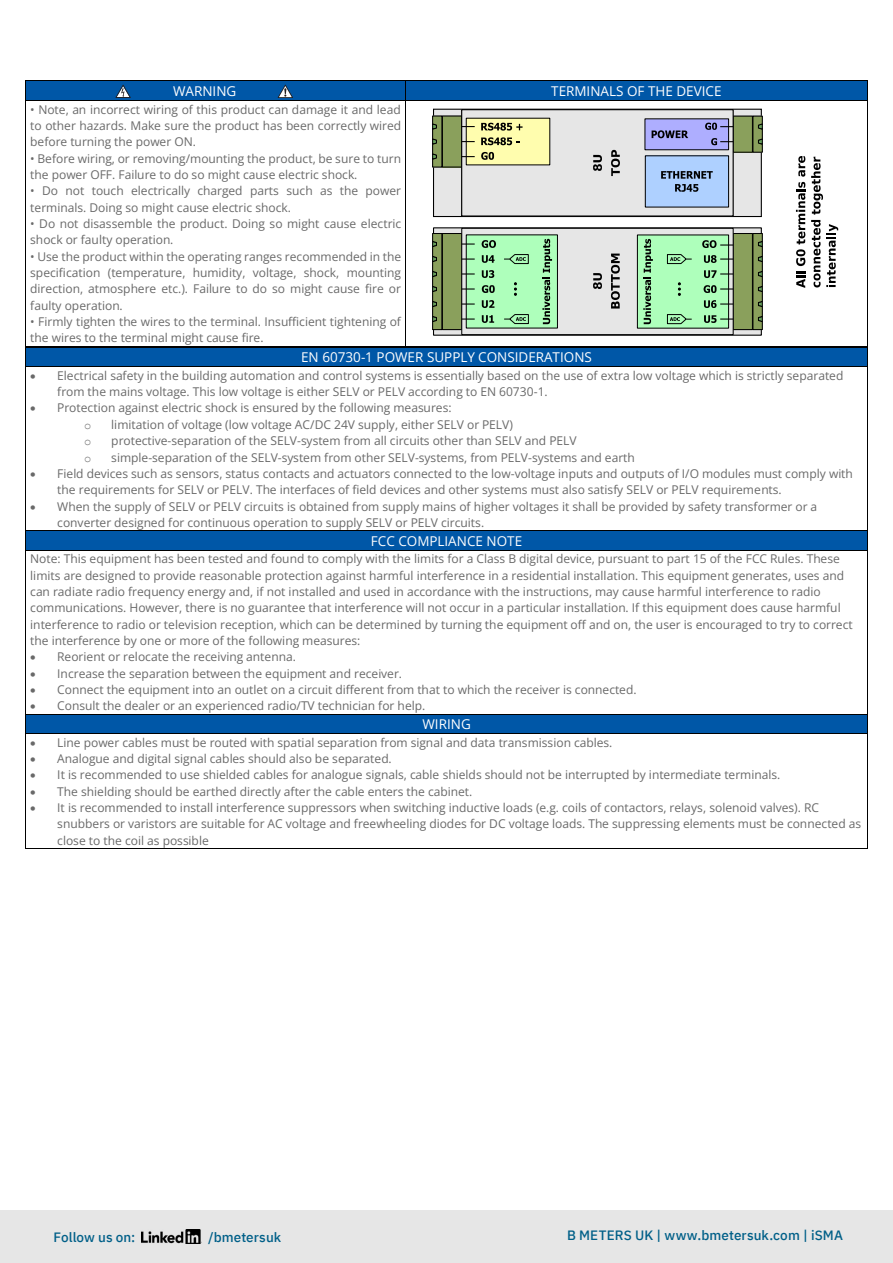
<style>
.page{position:relative;width:893px;height:1263px;background:#fff}
.page>*{position:absolute;margin:0;border:0;box-sizing:border-box;transform-origin:0 0}
.t1{font:13.5px "Open Sans";color:#fff}
.t2{font:500 13.5px "IBM Plex Sans";letter-spacing:.01em;color:#005f88}
.t3{font:12px/16.4px "Open Sans";color:#696969}
.t4{font:12px "Courier New";color:#696969}
</style>
<div class="page">
<div style="left:0;top:1210px;width:893px;height:53px;background:#e6e6e6"></div>
<img style="left:142px;top:1229px;width:60px;height:15px">
<div style="left:26px;top:81px;width:111px;height:19px;background:#0057a7"></div>
<div style="left:137px;top:81px;width:136px;height:19px;background:#0057a7"></div>
<div style="left:273px;top:81px;width:132px;height:19px;background:#0057a7"></div>
<div style="left:410px;top:81px;width:453px;height:19px;background:#0057a7"></div>
<hr style="left:26px;top:81px;width:111px;height:1px;background:#000">
<hr style="left:138px;top:81px;width:135px;height:1px;background:#000">
<hr style="left:273px;top:81px;width:132px;height:1px;background:#000">
<hr style="left:406px;top:81px;width:461px;height:1px;background:#000">
<hr style="left:26px;top:100px;width:111px;height:1px;background:#000">
<hr style="left:138px;top:100px;width:135px;height:1px;background:#000">
<hr style="left:273px;top:100px;width:132px;height:1px;background:#000">
<svg style="left:405px;top:81px;width:1px;height:19px"></svg>
<hr style="left:406px;top:100px;width:461px;height:1px;background:#000">
<svg style="left:867px;top:81px;width:1px;height:19px"></svg>
<hr style="left:26px;top:100px;width:1px;height:247px;background:#000">
<hr style="left:405px;top:100px;width:1px;height:247px;background:#000">
<hr style="left:867px;top:100px;width:1px;height:247px;background:#000">
<div style="left:30px;top:348px;width:833px;height:18px;background:#0057a7"></div>
<hr style="left:26px;top:347px;width:841px;height:1px;background:#000">
<svg style="left:26px;top:348px;width:1px;height:18px"></svg>
<hr style="left:26px;top:366px;width:841px;height:1px;background:#000">
<svg style="left:867px;top:347px;width:1px;height:20px"></svg>
<hr style="left:26px;top:367px;width:1px;height:164px;background:#000">
<hr style="left:867px;top:367px;width:1px;height:164px;background:#000">
<div style="left:30px;top:531px;width:833px;height:19px;background:#0057a7"></div>
<hr style="left:26px;top:531px;width:841px;height:1px;background:#000">
<svg style="left:26px;top:531px;width:1px;height:19px"></svg>
<hr style="left:26px;top:550px;width:841px;height:1px;background:#000">
<svg style="left:867px;top:531px;width:1px;height:19px"></svg>
<hr style="left:26px;top:550px;width:1px;height:164px;background:#000">
<hr style="left:867px;top:550px;width:1px;height:164px;background:#000">
<div style="left:30px;top:714px;width:833px;height:19px;background:#0057a7"></div>
<hr style="left:26px;top:714px;width:841px;height:1px;background:#000">
<svg style="left:26px;top:715px;width:1px;height:18px"></svg>
<hr style="left:26px;top:733px;width:841px;height:1px;background:#000">
<svg style="left:867px;top:714px;width:1px;height:20px"></svg>
<hr style="left:26px;top:734px;width:1px;height:114px;background:#000">
<hr style="left:26px;top:848px;width:841px;height:1px;background:#000">
<hr style="left:867px;top:734px;width:1px;height:114px;background:#000">
<svg style="left:115px;top:85px;width:16px;height:13px"></svg>
<svg style="left:273px;top:81px;width:20px;height:17px"></svg>
<svg style="left:432px;top:109px;width:331px;height:108px;background:#c2c7c5"></svg>
<svg style="left:432px;top:227px;width:331px;height:108px;background:#a4c9a4"></svg>
<svg style="left:796px;top:272px;width:9px;height:16px"></svg>
<svg style="left:796px;top:156px;width:9px;height:110px"></svg>
<svg style="left:811px;top:157px;width:27px;height:130px"></svg>
<p class="t1" style="left:173px;top:82px;width:65px">WARNING</p>
<p class="t1" style="left:551px;top:82px;width:172px">TERMINALS OF THE DEVICE</p>
<p class="t3" style="left:30px;top:101px;width:372px;text-align:justify">• Note, an incorrect wiring of this product can damage it and lead to other hazards. Make sure the product has been correctly wired before turning the power ON.</p>
<p class="t3" style="left:30px;top:150px;width:372px">• Before wiring, or removing/mounting the product, be sure to turn the power OFF. Failure to do so might cause electric shock.</p>
<p class="t3" style="left:30px;top:182px;width:372px">• Do not touch electrically charged parts such as the power terminals. Doing so might cause electric shock.</p>
<p class="t3" style="left:30px;top:215px;width:372px">• Do not disassemble the product. Doing so might cause electric shock or faulty operation.</p>
<p class="t3" style="left:30px;top:248px;width:372px;text-align:justify">• Use the product within the operating ranges recommended in the specification (temperature, humidity, voltage, shock, mounting direction, atmosphere etc.). Failure to do so might cause fire or faulty operation.</p>
<p class="t3" style="left:30px;top:313px;width:372px">• Firmly tighten the wires to the terminal. Insufficient tightening of the wires to the terminal might cause fire.</p>
<p class="t1" style="left:301px;top:348px;width:292px">EN 60730-1 POWER SUPPLY CONSIDERATIONS</p>
<p class="t3" style="left:57px;top:367px;width:788px;text-indent:-27px">• Electrical safety in the building automation and control systems is essentially based on the use of extra low voltage which is strictly separated from the mains voltage. This low voltage is either SELV or PELV according to EN 60730-1.</p>
<p class="t3" style="left:30px;top:400px;width:423px">• Protection against electric shock is ensured by the following measures:</p>
<p class="t4" style="left:84px;top:418px;width:9px">o</p>
<p class="t3" style="left:111px;top:416px;width:403px">limitation of voltage (low voltage AC/DC 24V supply, either SELV or PELV)</p>
<p class="t4" style="left:84px;top:434px;width:9px">o</p>
<p class="t3" style="left:111px;top:432px;width:467px">protective-separation of the SELV-system from all circuits other than SELV and PELV</p>
<p class="t4" style="left:84px;top:450px;width:9px">o</p>
<p class="t3" style="left:111px;top:449px;width:525px">simple-separation of the SELV-system from other SELV-systems, from PELV-systems and earth</p>
<p class="t3" style="left:57px;top:465px;width:797px;text-indent:-27px">• Field devices such as sensors, status contacts and actuators connected to the low-voltage inputs and outputs of I/O modules must comply with the requirements for SELV or PELV. The interfaces of field devices and other systems must also satisfy SELV or PELV requirements.</p>
<p class="t3" style="left:57px;top:498px;width:761px;text-indent:-27px">• When the supply of SELV or PELV circuits is obtained from supply mains of higher voltages it shall be provided by safety transformer or a converter designed for continuous operation to supply SELV or PELV circuits.</p>
<p class="t1" style="left:371px;top:531px;width:153px">FCC COMPLIANCE NOTE</p>
<p class="t3" style="left:30px;top:550px;width:824px">Note: This equipment has been tested and found to comply with the limits for a Class B digital device, pursuant to part 15 of the FCC Rules. These limits are designed to provide reasonable protection against harmful interference in a residential installation. This equipment generates, uses and can radiate radio frequency energy and, if not installed and used in accordance with the instructions, may cause harmful interference to radio communications. However, there is no guarantee that interference will not occur in a particular installation. If this equipment does cause harmful interference to radio or television reception, which can be determined by turning the equipment off and on, the user is encouraged to try to correct the interference by one or more of the following measures:</p>
<p class="t3" style="left:30px;top:648px;width:267px">• Reorient or relocate the receiving antenna.</p>
<p class="t3" style="left:30px;top:665px;width:373px">• Increase the separation between the equipment and receiver.</p>
<p class="t3" style="left:30px;top:681px;width:608px">• Connect the equipment into an outlet on a circuit different from that to which the receiver is connected.</p>
<p class="t3" style="left:30px;top:697px;width:397px">• Consult the dealer or an experienced radio/TV technician for help.</p>
<p class="t1" style="left:423px;top:715px;width:50px">WIRING</p>
<p class="t3" style="left:30px;top:734px;width:584px">• Line power cables must be routed with spatial separation from signal and data transmission cables.</p>
<p class="t3" style="left:30px;top:750px;width:363px">• Analogue and digital signal cables should also be separated.</p>
<p class="t3" style="left:30px;top:766px;width:751px">• It is recommended to use shielded cables for analogue signals, cable shields should not be interrupted by intermediate terminals.</p>
<p class="t3" style="left:30px;top:783px;width:444px">• The shielding should be earthed directly after the cable enters the cabinet.</p>
<p class="t3" style="left:57px;top:799px;width:806px;text-indent:-27px">• It is recommended to install interference suppressors when switching inductive loads (e.g. coils of contactors, relays, solenoid valves). RC snubbers or varistors are suitable for AC voltage and freewheeling diodes for DC voltage loads. The suppressing elements must be connected as close to the coil as possible</p>
<p class="t2" style="left:53px;top:1227px;width:84px">Follow us on:</p>
<p class="t2" style="left:208px;top:1227px;width:75px">/bmetersuk</p>
<p class="t2" style="left:567px;top:1225px;width:278px">B METERS UK | www.bmetersuk.com | iSMA</p>
</div>
